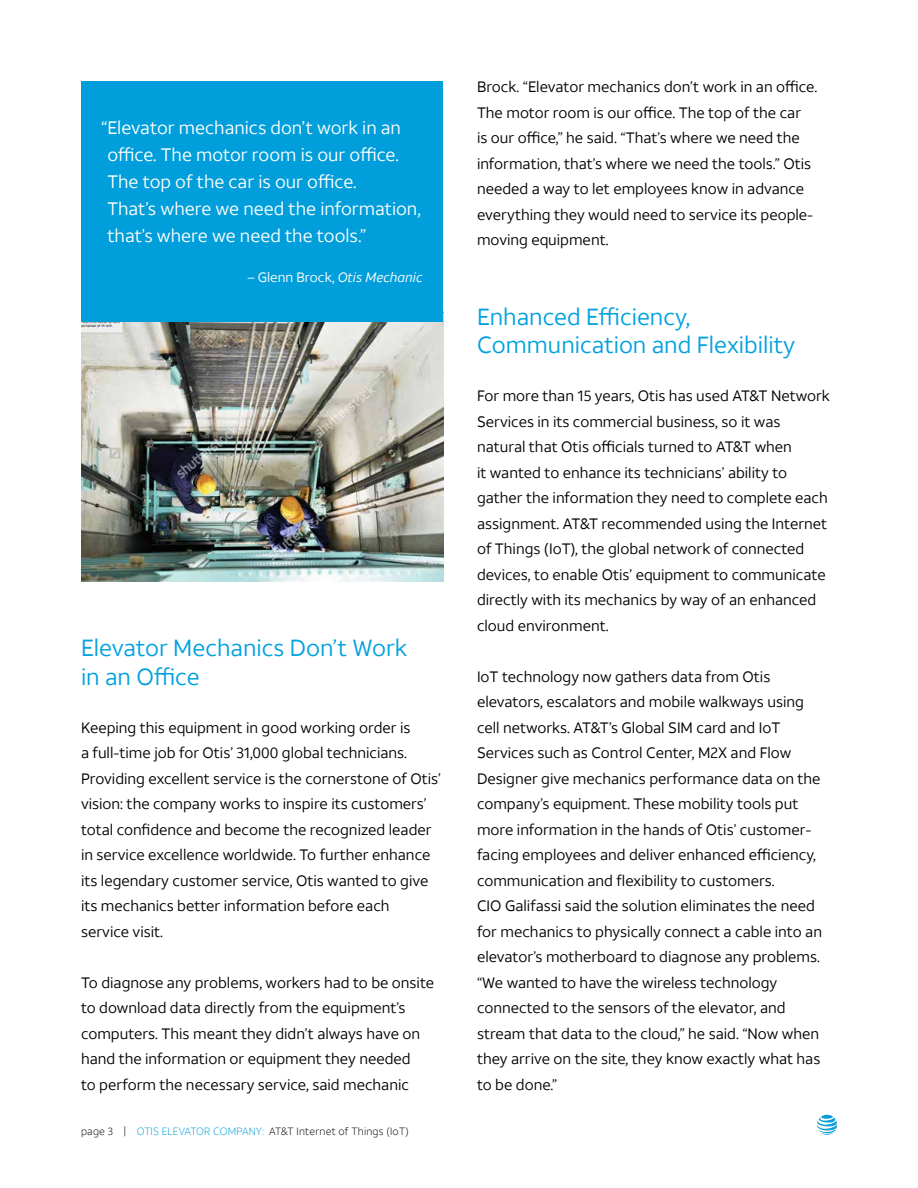
<style>
.page{position:relative;width:918px;height:1188px;background:#fff}
.page>*{position:absolute;margin:0;border:0;box-sizing:border-box;transform-origin:0 0}
.t1{font:23.25px/28.5px "ATT Aleck Sans";color:#00a1df}
.t2{font:18px/27px "ATT Aleck Sans";color:#fff}
.t3{font:15px/25.5px "ATT Aleck Sans";color:#000}
.t4{font:13.5px "ATT Aleck Sans";color:#fff}
.t5{font:300 10.5px "ATT Aleck Sans";letter-spacing:.01em;color:#000}
.s1{font-style:italic}
.s2{color:#009fdb}
</style>
<div class="page">
<svg style="left:817px;top:1115px;width:20px;height:20px"></svg>
<img style="left:81px;top:312px;width:363px;height:269px">
<div style="left:81px;top:81px;width:362px;height:241px;background:#009fdb"></div>
<p class="t2" style="left:107px;top:114px;width:315px;text-indent:-6px">“Elevator mechanics don’t work in an office. The motor room is our office.<br>The top of the car is our office.<br>That’s where we need the information, that’s where we need the tools.”</p>
<p class="t4" style="left:248px;top:269px;width:176px">– Glenn Brock, <span class="s1">Otis Mechanic</span></p>
<h1 class="t1" style="left:81px;top:634px;width:328px">Elevator Mechanics Don’t Work in an Office</h1>
<p class="t3" style="left:81px;top:714px;width:361px">Keeping this equipment in good working order is<br>a full-time job for Otis’ 31,000 global technicians.<br>Providing excellent service is the cornerstone of Otis’ vision: the company works to inspire its customers’ total confidence and become the recognized leader in service excellence worldwide. To further enhance its legendary customer service, Otis wanted to give its mechanics better information before each service visit.</p>
<p class="t3" style="left:81px;top:969px;width:355px">To diagnose any problems, workers had to be onsite to download data directly from the equipment’s computers. This meant they didn’t always have on hand the information or equipment they needed<br>to perform the necessary service, said mechanic</p>
<p class="t5" style="left:81px;top:1125px;width:329px">page 3 | <span class="s2">OTIS ELEVATOR COMPANY:</span> AT&amp;T Internet of Things (IoT)</p>
<p class="t3" style="left:477px;top:74px;width:342px">Brock. “Elevator mechanics don’t work in an office.<br>The motor room is our office. The top of the car<br>is our office,” he said. “That’s where we need the information, that’s where we need the tools.” Otis needed a way to let employees know in advance everything they would need to service its people&shy;moving equipment.</p>
<h1 class="t1" style="left:477px;top:302px;width:320px">Enhanced Efficiency,<br>Communication and Flexibility</h1>
<p class="t3" style="left:477px;top:383px;width:354px">For more than 15 years, Otis has used AT&amp;T Network Services in its commercial business, so it was natural that Otis officials turned to AT&amp;T when<br>it wanted to enhance its technicians’ ability to gather the information they need to complete each assignment. AT&amp;T recommended using the Internet of Things (IoT), the global network of connected devices, to enable Otis’ equipment to communicate directly with its mechanics by way of an enhanced cloud environment.</p>
<p class="t3" style="left:477px;top:664px;width:347px">IoT technology now gathers data from Otis elevators, escalators and mobile walkways using cell networks. AT&amp;T’s Global SIM card and IoT Services such as Control Center, M2X and Flow Designer give mechanics performance data on the company’s equipment. These mobility tools put more information in the hands of Otis’ customer&shy;facing employees and deliver enhanced efficiency, communication and flexibility to customers.<br>CIO Galifassi said the solution eliminates the need for mechanics to physically connect a cable into an elevator’s motherboard to diagnose any problems. “We wanted to have the wireless technology connected to the sensors of the elevator, and stream that data to the cloud,” he said. “Now when they arrive on the site, they know exactly what has to be done.”</p>
</div>
